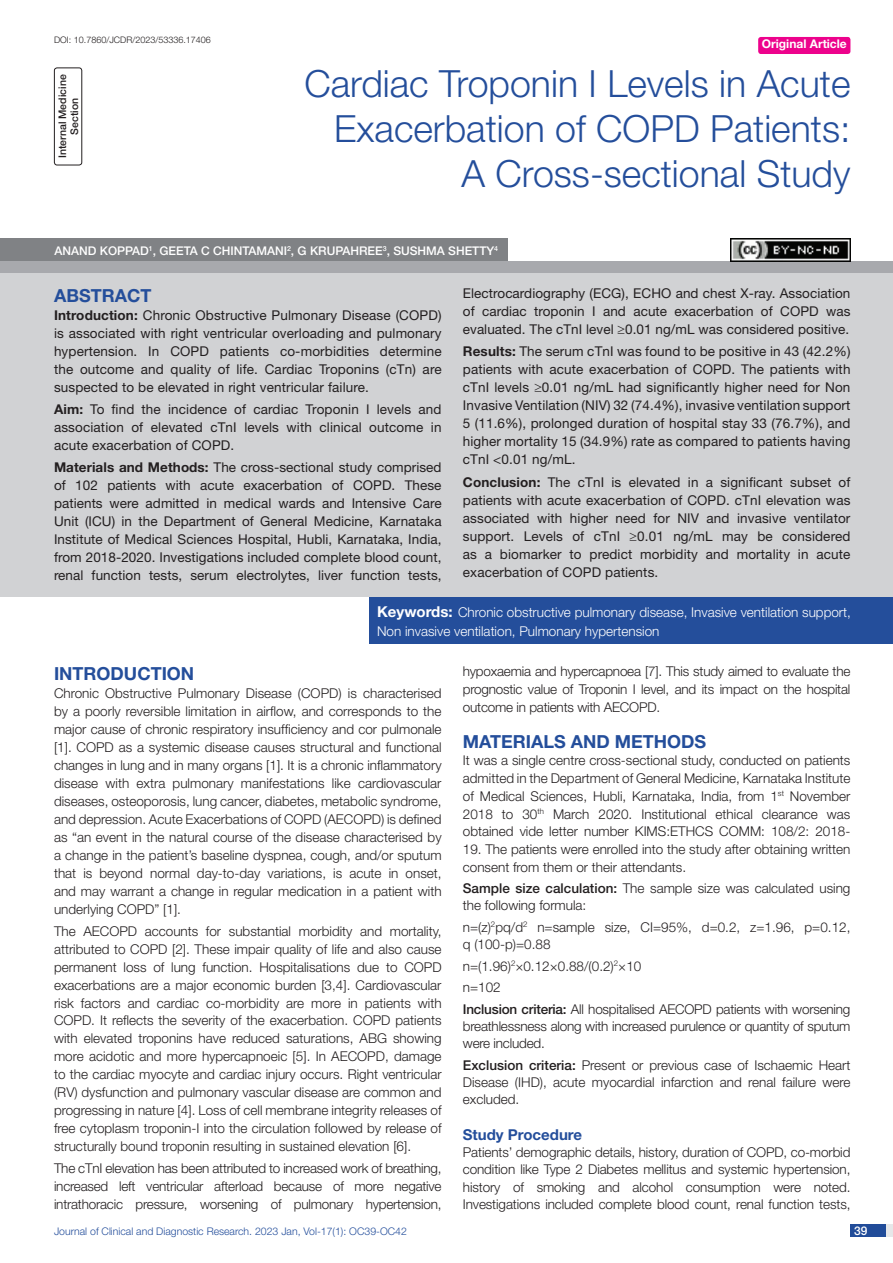
<style>
.page{position:relative;width:893px;height:1263px;background:#fff}
.page>*{position:absolute;margin:0;border:0;box-sizing:border-box;transform-origin:0 0}
.t1{font:300 37.5px/45px "Helvetica Neue";color:#244e9b;text-align:right}
.Heading{font:700 18px "Helvetica Neue";color:#244e9b}
.Abstract_head{font:700 18px "Helvetica Neue";color:#244e9b}
.HEAD_2{font:700 15px "Helvetica Neue";color:#244e9b}
.Body_text{font:300 13.5px/17.9px "Helvetica Neue";color:#231f20;text-align:justify}
.Abstract_Text{font:13.5px/18px "Helvetica Neue";letter-spacing:.01em;color:#231f20;text-align:justify}
.Key_words{font:300 13.5px/18.8px "Helvetica Neue";color:#fff}
.Author{font:500 12px "Helvetica Neue";color:#fff}
.t2{font:700 12px "Helvetica Neue";color:#fff}
.t3{font:300 10.5px "Helvetica Neue";color:#244e9b}
.section{font:500 10.5px/12px "Helvetica Neue";color:#231f20;text-align:center}
.DOI{font:300 9px "Helvetica Neue";color:#231f20}
.s1{font-weight:700}
.s2{font-weight:700;font-size:15px}
.s3{font-weight:500}
</style>
<div class="page">
<div style="left:850px;top:1224px;width:43px;height:13px;background:#e6e7e9"></div>
<div style="left:850px;top:1224px;width:35px;height:13px;background:#214c99"></div>
<div style="left:758px;top:37px;width:92px;height:17px;background:#ed028c;border-radius:3px"></div>
<div style="left:54px;top:68px;width:28px;height:97px;border:1px solid #231f20;border-radius:3px"></div>
<div style="left:0;top:261px;width:893px;height:12px;background:#a8a9ad"></div>
<div style="left:0;top:238px;width:508px;height:23px;background:#808285"></div>
<div style="left:0;top:273px;width:893px;height:324px;background:#d1d2d4"></div>
<div style="left:369px;top:597px;width:524px;height:47px;background:#244e9b"></div>
<img style="left:730px;top:239px;width:120px;height:22px">
<p class="DOI" style="left:54px;top:35px;width:158px">DOI: 10.7860/JCDR/2023/53336.17406</p>
<p class="t2" style="left:762px;top:37px;width:87px">Original Article</p>
<p class="section" style="left:56px;top:158px;width:85px;rotate:-90deg">Internal Medicine<br>Section</p>
<p class="t1" style="left:304px;top:60px;width:548px">Cardiac Troponin I Levels in Acute<br>Exacerbation of COPD Patients:<br>A Cross-sectional Study</p>
<p class="Author" style="left:54px;top:243px;width:290px">ANAND KOPPAD<sup>1</sup>, GEETA C CHINTAMANI<sup>2</sup>, G Krupah</p>
<p class="Author" style="left:359px;top:243px;width:61px">ree<sup>3</sup>, Sushma</p>
<p class="Author" style="left:448px;top:243px;width:17px">Shett</p>
<p class="Author" style="left:486px;top:243px;width:13px">y<sup>4</sup></p>
<p class="Abstract_head" style="left:54px;top:284px;width:99px">ABSTRACT</p>
<p class="Abstract_Text" style="left:54px;top:306px;width:389px"><span class="s1">Introduction:</span> Chronic Obstructive Pulmonary Disease (COPD) is associated with right ventricular overloading and pulmonary hypertension. In COPD patients co-morbidities determine the outcome and quality of life. Cardiac Troponins (cTn) are suspected to be elevated in right ventricular failure.</p>
<p class="Abstract_Text" style="left:54px;top:400px;width:389px"><span class="s1">Aim:</span> To find the incidence of cardiac Troponin I levels and association of elevated cTnI levels with clinical outcome in acute exacerbation of COPD.</p>
<p class="Abstract_Text" style="left:54px;top:458px;width:389px"><span class="s1">Materials and Methods:</span> The cross-sectional study comprised of 102 patients with acute exacerbation of COPD. These patients were admitted in medical wards and Intensive Care Unit (ICU) in the Department of General Medicine, Karnataka Institute of Medical Sciences Hospital, Hubli, Karnataka, India, from 2018-2020. Investigations included complete blood count, renal function tests, serum electrolytes, liver function tests,</p>
<p class="Abstract_Text" style="left:463px;top:284px;width:389px">Electrocardiography (ECG), ECHO and chest X-ray. Association of cardiac troponin I and acute exacerbation of COPD was evaluated. The cTnI level ≥0.01 ng/mL was considered positive.</p>
<p class="Abstract_Text" style="left:463px;top:342px;width:389px"><span class="s1">Results:</span> The serum cTnI was found to be positive in 43 (42.2%) patients with acute exacerbation of COPD. The patients with cTnI levels ≥0.01 ng/mL had significantly higher need for Non Invasive Ventilation (NIV) 32 (74.4%), invasive ventilation support 5 (11.6%), prolonged duration of hospital stay 33 (76.7%), and higher mortality 15 (34.9%) rate as compared to patients having cTnI &lt;0.01 ng/mL.</p>
<p class="Abstract_Text" style="left:463px;top:473px;width:389px"><span class="s1">Conclusion:</span> The cTnI is elevated in a significant subset of patients with acute exacerbation of COPD. cTnI elevation was associated with higher need for NIV and invasive ventilator support. Levels of cTnI ≥0.01 ng/mL may be considered as a biomarker to predict morbidity and mortality in acute exacerbation of COPD patients.</p>
<p class="Key_words" style="left:377px;top:603px;width:475px"><span class="s2">Keywords:</span> Chronic obstructive pulmonary disease, Invasive ventilation support,<br>Non invasive ventilation, Pulmonary hypertension</p>
<p class="Heading" style="left:54px;top:662px;width:142px">INTRODUCTION</p>
<p class="Body_text" style="left:54px;top:684px;width:389px">Chronic Obstructive Pulmonary Disease (COPD) is characterised by a poorly reversible limitation in airflow, and corresponds to the major cause of chronic respiratory insufficiency and cor pulmonale [1]. COPD as a systemic disease causes structural and functional changes in lung and in many organs [1]. It is a chronic inflammatory disease with extra pulmonary manifestations like cardiovascular diseases, osteoporosis, lung cancer, diabetes, metabolic syndrome, and depression. Acute Exacerbations of COPD (AECOPD) is defined as “an event in the natural course of the disease characterised by a change in the patient’s baseline dyspnea, cough, and/or sputum that is beyond normal day-to-day variations, is acute in onset, and may warrant a change in regular medication in a patient with underlying COPD” [1].</p>
<p class="Body_text" style="left:54px;top:922px;width:389px">The AECOPD accounts for substantial morbidity and mortality, attributed to COPD [2]. These impair quality of life and also cause permanent loss of lung function. Hospitalisations due to COPD exacerbations are a major economic burden [3,4]. Cardiovascular risk factors and cardiac co-morbidity are more in patients with COPD. It reflects the severity of the exacerbation. COPD patients with elevated troponins have reduced saturations, ABG showing more acidotic and more hypercapnoeic [5]. In AECOPD, damage to the cardiac myocyte and cardiac injury occurs. Right ventricular (RV) dysfunction and pulmonary vascular disease are common and progressing in nature [4]. Loss of cell membrane integrity releases of free cytoplasm troponin-I into the circulation followed by release of structurally bound troponin resulting in sustained elevation [6].</p>
<p class="Body_text" style="left:54px;top:1159px;width:389px">The cTnI elevation has been attributed to increased work of breathing, increased left ventricular afterload because of more negative intrathoracic pressure, worsening of pulmonary hypertension,</p>
<p class="Body_text" style="left:463px;top:662px;width:389px">hypoxaemia and hypercapnoea [7]. This study aimed to evaluate the prognostic value of Troponin I level, and its impact on the hospital outcome in patients with AECOPD.</p>
<p class="Heading" style="left:463px;top:730px;width:122px">Materials and</p>
<p class="Heading" style="left:615px;top:730px;width:93px">Methods</p>
<p class="Body_text" style="left:463px;top:751px;width:389px">It was a single centre cross-sectional study, conducted on patients admitted in the Department of General Medicine, Karnataka Institute of Medical Sciences, Hubli, Karnataka, India, from 1<sup>st</sup> November 2018 to 30<sup>th</sup> March 2020. Institutional ethical clearance was obtained vide letter number KIMS:ETHCS COMM: 108/2: 2018-</p>
<p class="Body_text" style="left:463px;top:840px;width:389px">19. The patients were enrolled into the study after obtaining written consent from them or their attendants.</p>
<p class="Body_text" style="left:463px;top:879px;width:389px;line-height:17.2px"><span class="s3">Sample size calculation:</span> The sample size was calculated using the following formula:</p>
<p class="Body_text" style="left:463px;top:918px;width:389px;line-height:17.2px">n=(z)<sup>2</sup>pq/d<sup>2</sup> n=sample size, CI=95%, d=0.2, z=1.96, p=0.12, q (100-p)=0.88</p>
<p class="Body_text" style="left:463px;top:956px;width:180px">n=(1.96)<sup>2</sup>×0.12×0.88/(0.2)<sup>2</sup>×10</p>
<p class="Body_text" style="left:463px;top:978px;width:39px">n=102</p>
<p class="Body_text" style="left:463px;top:1000px;width:389px;line-height:17.2px"><span class="s3">Inclusion criteria:</span> All hospitalised AECOPD patients with worsening breathlessness along with increased purulence or quantity of sputum were included.</p>
<p class="Body_text" style="left:463px;top:1056px;width:389px;line-height:17.2px"><span class="s3">Exclusion criteria:</span> Present or previous case of Ischaemic Heart Disease (IHD), acute myocardial infarction and renal failure were excluded.</p>
<p class="HEAD_2" style="left:463px;top:1125px;width:121px">Study Procedure</p>
<p class="Body_text" style="left:463px;top:1143px;width:389px;line-height:17.2px">Patients’ demographic details, history, duration of COPD, co-morbid condition like Type 2 Diabetes mellitus and systemic hypertension, history of smoking and alcohol consumption were noted.<br>Investigations included complete blood count, renal function tests,</p>
<p class="t3" style="left:54px;top:1225px;width:354px">Journal of Clinical and Diagnostic Research. 2023 Jan, Vol-17(1): OC39-OC42</p>
<p class="Author" style="left:854px;top:1223px;width:15px">39</p>
</div>
